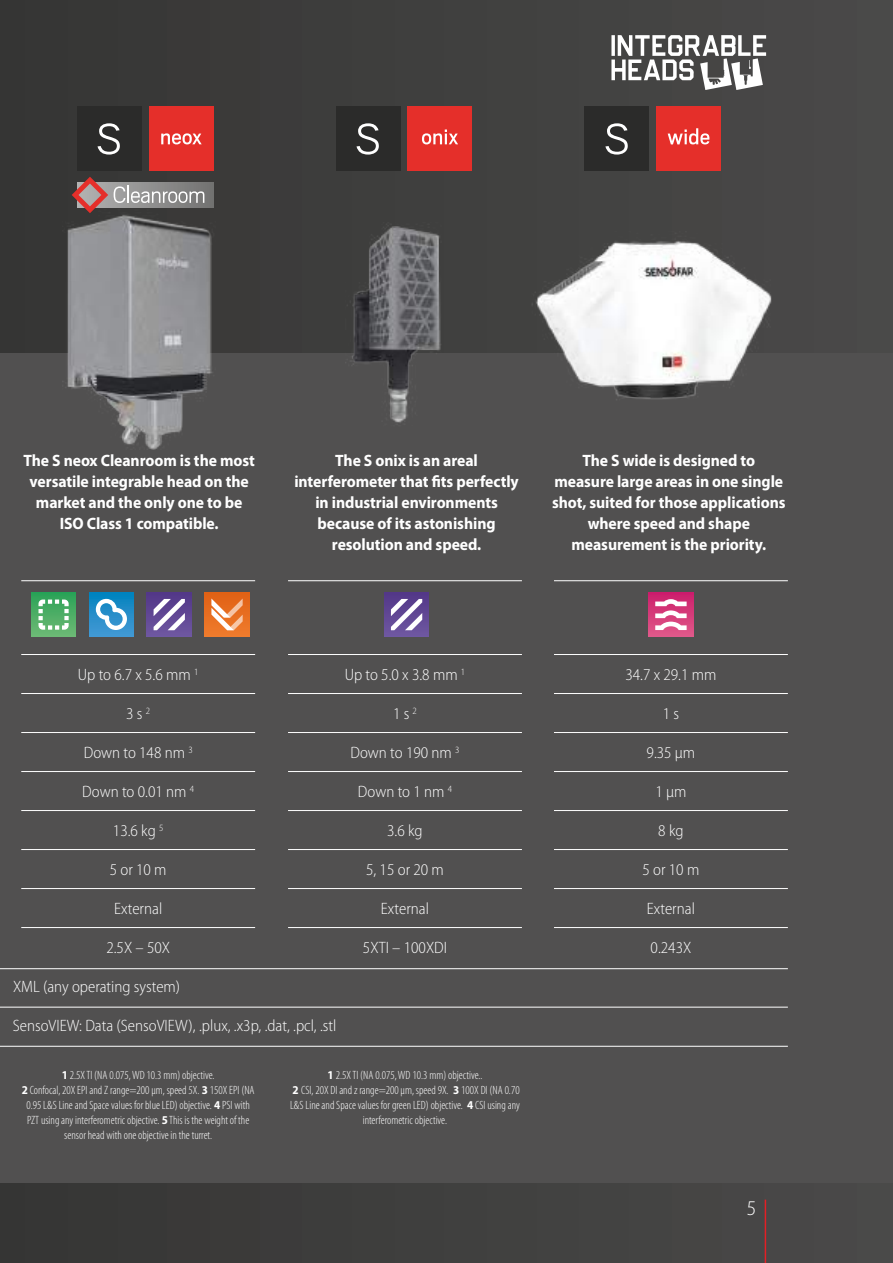
<style>
.page{position:relative;width:893px;height:1263px;background:#40403f}
.page>*{position:absolute;margin:0;border:0;box-sizing:border-box;transform-origin:0 0}
.t1{font:300 semi-condensed 21px "Myriad Pro";color:#fff}
.t2{font:700 16.5px/21px "Myriad Pro";letter-spacing:-.005em;color:#fff;text-align:center;scale:.95 1}
.t3{font:300 semi-condensed 16.5px "Myriad Pro";color:#fff}
.t4{font:300 condensed 12px/15px "Myriad Pro";color:#fff;text-align:center}
.s1{font-weight:700;font-stretch:semi-condensed}
</style>
<div class="page">
<hr style="left:765px;top:1199px;width:1px;height:64px;background:#e41f25">
<svg style="left:611px;top:35px;width:155px;height:55px"></svg>
<div style="left:0;top:354px;width:893px;height:829px;background:#515050"></div>
<div style="left:585px;top:107px;width:64px;height:64px;background:#2b2b2a"></div>
<div style="left:656px;top:107px;width:65px;height:64px;background:#e52f2a"></div>
<svg style="left:668px;top:128px;width:41px;height:16px"></svg>
<svg style="left:605px;top:123px;width:23px;height:32px"></svg>
<hr style="left:554px;top:580px;width:234px;height:1px;background:#fff">
<hr style="left:554px;top:654px;width:234px;height:1px;background:#fff">
<hr style="left:554px;top:693px;width:234px;height:1px;background:#fff">
<hr style="left:554px;top:732px;width:234px;height:1px;background:#fff">
<hr style="left:554px;top:771px;width:234px;height:1px;background:#fff">
<hr style="left:554px;top:810px;width:234px;height:1px;background:#fff">
<hr style="left:554px;top:849px;width:234px;height:1px;background:#fff">
<hr style="left:554px;top:888px;width:234px;height:1px;background:#fff">
<hr style="left:554px;top:927px;width:234px;height:1px;background:#fff">
<hr style="left:21px;top:580px;width:234px;height:1px;background:#fff">
<hr style="left:21px;top:654px;width:234px;height:1px;background:#fff">
<hr style="left:21px;top:693px;width:234px;height:1px;background:#fff">
<hr style="left:21px;top:732px;width:234px;height:1px;background:#fff">
<hr style="left:21px;top:771px;width:234px;height:1px;background:#fff">
<hr style="left:21px;top:810px;width:234px;height:1px;background:#fff">
<hr style="left:21px;top:849px;width:234px;height:1px;background:#fff">
<hr style="left:21px;top:888px;width:234px;height:1px;background:#fff">
<hr style="left:21px;top:927px;width:234px;height:1px;background:#fff">
<hr style="left:288px;top:580px;width:234px;height:1px;background:#fff">
<hr style="left:288px;top:654px;width:234px;height:1px;background:#fff">
<hr style="left:288px;top:693px;width:234px;height:1px;background:#fff">
<hr style="left:288px;top:732px;width:234px;height:1px;background:#fff">
<hr style="left:288px;top:771px;width:234px;height:1px;background:#fff">
<hr style="left:288px;top:810px;width:234px;height:1px;background:#fff">
<hr style="left:288px;top:849px;width:234px;height:1px;background:#fff">
<hr style="left:288px;top:888px;width:234px;height:1px;background:#fff">
<hr style="left:288px;top:927px;width:234px;height:1px;background:#fff">
<div style="left:649px;top:592px;width:44px;height:45px;background:linear-gradient(to bottom,#cb1d6b,#e15b8a)"></div>
<svg style="left:655px;top:599px;width:32px;height:31px"></svg>
<div style="left:205px;top:592px;width:44px;height:45px;background:linear-gradient(to bottom,#e06013,#ef7d2f)"></div>
<svg style="left:211px;top:598px;width:32px;height:32px"></svg>
<div style="left:31px;top:592px;width:45px;height:45px;background:linear-gradient(to bottom,#2aa256,#6fba75)"></div>
<svg style="left:39px;top:599px;width:30px;height:31px"></svg>
<svg style="left:147px;top:592px;width:45px;height:45px"></svg>
<svg style="left:154px;top:599px;width:31px;height:31px"></svg>
<div style="left:89px;top:592px;width:45px;height:45px;background:linear-gradient(to bottom,#0283be,#489ad5)"></div>
<svg style="left:96px;top:599px;width:31px;height:31px"></svg>
<svg style="left:384px;top:592px;width:45px;height:45px"></svg>
<svg style="left:391px;top:599px;width:31px;height:31px"></svg>
<hr style="left:0;top:1007px;width:788px;height:1px;background:#fff">
<hr style="left:0;top:1046px;width:788px;height:1px;background:#fff">
<hr style="left:0;top:968px;width:788px;height:1px;background:#fff">
<div style="left:336px;top:107px;width:64px;height:64px;background:#2b2b2a"></div>
<div style="left:408px;top:107px;width:64px;height:64px;background:#e52f2a"></div>
<svg style="left:422px;top:130px;width:36px;height:14px"></svg>
<svg style="left:356px;top:123px;width:23px;height:32px"></svg>
<img style="left:532px;top:231px;width:246px;height:169px">
<img style="left:63px;top:215px;width:152px;height:235px">
<img style="left:345px;top:226px;width:123px;height:197px">
<div style="left:77px;top:107px;width:65px;height:64px;background:#2b2b2a"></div>
<div style="left:149px;top:107px;width:65px;height:64px;background:#e52f2a"></div>
<svg style="left:161px;top:133px;width:41px;height:11px"></svg>
<svg style="left:97px;top:123px;width:23px;height:32px"></svg>
<svg style="left:108px;top:182px;width:105px;height:26px"></svg>
<svg style="left:72px;top:177px;width:36px;height:36px"></svg>
<svg style="left:114px;top:186px;width:90px;height:17px;background:#a9a9a9"></svg>
<h2 class="t2" style="left:24px;top:449px;width:245px">The S neox Cleanroom is the most versatile integrable head on the market and the only one to be<br>ISO Class 1 compatible.</h2>
<h2 class="t2" style="left:294px;top:449px;width:238px">The S onix is an areal interferometer that fits perfectly in industrial environments because of its astonishing resolution and speed.</h2>
<h2 class="t2" style="left:552px;top:449px;width:247px">The S wide is designed to measure large areas in one single shot, suited for those applications where speed and shape measurement is the priority.</h2>
<h2 class="t3" style="left:78px;top:665px;width:122px">Up to 6.7 x 5.6 mm <sup>1</sup></h2>
<h2 class="t3" style="left:126px;top:704px;width:25px">3 s <sup>2</sup></h2>
<h2 class="t3" style="left:84px;top:743px;width:111px">Down to 148 nm <sup>3</sup></h2>
<h2 class="t3" style="left:82px;top:782px;width:113px">Down to 0.01 nm <sup>4</sup></h2>
<h2 class="t3" style="left:113px;top:821px;width:52px">13.6 kg <sup>5</sup></h2>
<h2 class="t3" style="left:110px;top:860px;width:58px">5 or 10 m</h2>
<h2 class="t3" style="left:114px;top:899px;width:50px">External</h2>
<h2 class="t3" style="left:106px;top:938px;width:65px">2.5X – 50X</h2>
<h2 class="t3" style="left:345px;top:665px;width:122px">Up to 5.0 x 3.8 mm <sup>1</sup></h2>
<h2 class="t3" style="left:393px;top:704px;width:25px">1 s <sup>2</sup></h2>
<h2 class="t3" style="left:350px;top:743px;width:111px">Down to 190 nm <sup>3</sup></h2>
<h2 class="t3" style="left:358px;top:782px;width:96px">Down to 1 nm <sup>4</sup></h2>
<h2 class="t3" style="left:387px;top:821px;width:37px">3.6 kg</h2>
<h2 class="t3" style="left:366px;top:860px;width:79px">5, 15 or 20 m</h2>
<h2 class="t3" style="left:381px;top:899px;width:50px">External</h2>
<h2 class="t3" style="left:363px;top:938px;width:86px">5XTI – 100XDI</h2>
<h2 class="t3" style="left:13px;top:977px;width:169px">XML (any operating system)</h2>
<h2 class="t3" style="left:13px;top:1016px;width:325px">SensoVIEW: Data (SensoVIEW), .plux, .x3p, .dat, .pcl, .stl</h2>
<p class="t4" style="left:22px;top:1068px;width:234px"><span class="s1">1</span> 2.5X TI (NA 0.075, WD 10.3 mm) objective.<br><span class="s1">2</span> Confocal, 20X EPI and Z range=200 μm, speed 5X. <span class="s1">3</span> 150X EPI (NA 0.95 L&amp;S Line and Space values for blue LED) objective. <span class="s1">4</span> PSI with PZT using any interferometric objective. <span class="s1">5</span> This is the weight of the sensor head with one objective in the turret.</p>
<p class="t4" style="left:290px;top:1068px;width:231px"><span class="s1">1</span> 2.5X TI (NA 0.075, WD 10.3 mm) objective..<br><span class="s1">2</span> CSI, 20X DI and z range=200 µm, speed 9X. <span class="s1">3</span> 100X DI (NA 0.70<br>L&amp;S Line and Space values for green LED) objective. <span class="s1">4</span> CSI using any interferometric objective.</p>
<h2 class="t3" style="left:625px;top:665px;width:93px">34.7 x 29.1 mm</h2>
<h2 class="t3" style="left:663px;top:704px;width:18px">1 s</h2>
<h2 class="t3" style="left:647px;top:743px;width:50px">9.35 µm</h2>
<h2 class="t3" style="left:655px;top:782px;width:33px">1 µm</h2>
<h2 class="t3" style="left:658px;top:821px;width:27px">8 kg</h2>
<h2 class="t3" style="left:642px;top:860px;width:58px">5 or 10 m</h2>
<h2 class="t3" style="left:647px;top:899px;width:50px">External</h2>
<h2 class="t3" style="left:651px;top:938px;width:42px">0.243X</h2>
<h1 class="t1" style="left:747px;top:1196px;width:11px">5</h1>
</div>
